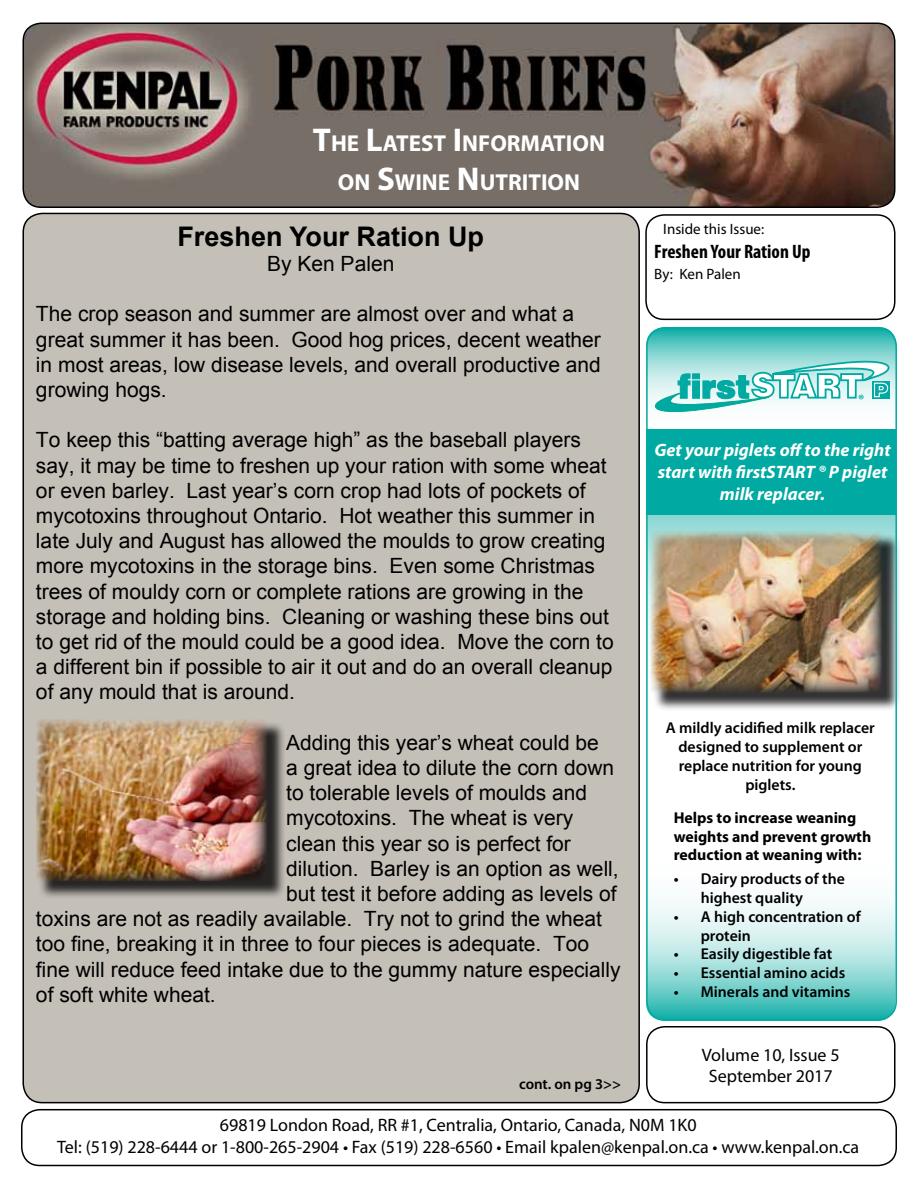
<style>
.page{position:relative;width:918px;height:1188px;background:#fff}
.page>*{position:absolute;margin:0;border:0;box-sizing:border-box;transform-origin:0 0}
.t1{font:700 27px "Arial";color:#000}
.t2{font:700 23.1px/39.6px "Myriad Pro";color:#fff;text-align:center}
.t3{font:21px/25.2px "Arial";color:#000}
.t4{font:700 condensed 19.5px "Myriad Pro";color:#000}
.t5{font:18px/21.6px "Myriad Pro";color:#000;text-align:center}
.t6{font:italic 700 18px/21.6px "Myriad Pro";color:#fff;text-align:center}
.t7{font:600 15.75px/18.9px "Myriad Pro";color:#000}
.t8{font:700 15.75px/18.9px "Myriad Pro";color:#000}
.t9{font:15px "Myriad Pro";color:#000}
.t10{font:600 15px "Myriad Pro";color:#000}
.t11{font:700 13.65px "Myriad Pro";color:#00a9a1}
.s1{font-size:33px}
</style>
<div class="page">
<svg style="left:646px;top:450px;width:251px;height:288px"></svg>
<img style="left:25px;top:23px;width:870px;height:184px">
<div style="left:22px;top:22px;width:873px;height:186px;border:2px solid #000;border-radius:18px"></div>
<div style="left:23px;top:213px;width:616px;height:890px;background:#c4bfb7;border-radius:19px"></div>
<div style="left:21px;top:1109px;width:876px;height:57px;border:2px solid #000;border-radius:18px"></div>
<div style="left:645px;top:214px;width:251px;height:106px;border:2px solid #010000;border-radius:18px"></div>
<div style="left:646px;top:1026px;width:250px;height:77px;border:2px solid #000;border-radius:18px"></div>
<svg style="left:647px;top:328px;width:249px;height:114px"></svg>
<svg style="left:655px;top:361px;width:235px;height:51px"></svg>
<svg style="left:646px;top:841px;width:250px;height:180px"></svg>
<div style="left:646px;top:429px;width:250px;height:86px;background:#00a9a1"></div>
<div style="left:653px;top:533px;width:248px;height:178px;background:#000;opacity:.8"></div>
<img style="left:651px;top:531px;width:231px;height:161px">
<div style="left:646px;top:327px;width:251px;height:694px;border:2px solid #00a9a1;border-radius:19px"></div>
<div style="left:38px;top:722px;width:248px;height:177px;background:#000;opacity:.8"></div>
<img style="left:36px;top:719px;width:231px;height:162px">
<p class="t2" style="left:313px;top:122px;width:294px"><span class="s1">T</span>HE <span class="s1">L</span>ATEST <span class="s1">I</span>NFORMATION<br>ON <span class="s1">S</span>WINE <span class="s1">N</span> UTRITION</p>
<p class="t1" style="left:177px;top:218px;width:308px">Freshen Your Ration Up</p>
<p class="t3" style="left:267px;top:251px;width:129px">By Ken Palen</p>
<p class="t3" style="left:36px;top:302px;width:566px">The crop season and summer are almost over and what a great summer it has been. Good hog prices, decent weather in most areas, low disease levels, and overall productive and growing hogs.</p>
<p class="t3" style="left:36px;top:428px;width:579px">To keep this “batting average high” as the baseball players say, it may be time to freshen up your ration with some wheat or even barley. Last year’s corn crop had lots of pockets of mycotoxins throughout Ontario. Hot weather this summer in late July and August has allowed the moulds to grow creating more mycotoxins in the storage bins. Even some Christmas trees of mouldy corn or complete rations are growing in the storage and holding bins. Cleaning or washing these bins out to get rid of the mould could be a good idea. Move the corn to a different bin if possible to air it out and do an overall cleanup of any mould that is around.</p>
<p class="t3" style="left:286px;top:730px;width:314px">Adding this year’s wheat could be</p>
<p class="t3" style="left:286px;top:755px;width:330px">a great idea to dilute the corn down</p>
<p class="t3" style="left:286px;top:781px;width:303px">to tolerable levels of moulds and</p>
<p class="t3" style="left:286px;top:806px;width:289px">mycotoxins. The wheat is very</p>
<p class="t3" style="left:286px;top:831px;width:286px">clean this year so is perfect for</p>
<p class="t3" style="left:286px;top:856px;width:334px">dilution. Barley is an option as well,</p>
<p class="t3" style="left:286px;top:881px;width:332px">but test it before adding as levels of</p>
<p class="t3" style="left:36px;top:907px;width:568px">toxins are not as readily available. Try not to grind the wheat</p>
<p class="t3" style="left:36px;top:932px;width:555px">too fine, breaking it in three to four pieces is adequate. Too</p>
<p class="t3" style="left:36px;top:957px;width:586px">fine will reduce feed intake due to the gummy nature especially</p>
<p class="t3" style="left:36px;top:982px;width:181px">of soft white wheat.</p>
<p class="t10" style="left:519px;top:1075px;width:103px">cont. on pg 3&gt;&gt;</p>
<p class="t9" style="left:663px;top:220px;width:102px">Inside this Issue:</p>
<p class="t4" style="left:654px;top:239px;width:158px">Freshen Your Ration Up</p>
<p class="t9" style="left:654px;top:265px;width:88px">By: Ken Palen</p>
<p class="t11" style="left:858px;top:390px;width:8px">®</p>
<p class="t6" style="left:654px;top:439px;width:238px">Get your piglets off to the right start with firstSTART ® P piglet milk replacer.</p>
<p class="t7" style="left:666px;top:718px;width:210px;text-align:center">A mildly acidified milk replacer designed to supplement or replace nutrition for young piglets.</p>
<p class="t8" style="left:674px;top:807px;width:199px">Helps to increase weaning weights and prevent growth reduction at weaning with:</p>
<p class="t7" style="left:701px;top:869px;width:146px;text-indent:-27px">• Dairy products of the highest quality</p>
<p class="t7" style="left:701px;top:906px;width:161px;text-indent:-27px">• A high concentration of protein</p>
<p class="t7" style="left:674px;top:944px;width:160px">• Easily digestible fat</p>
<p class="t7" style="left:674px;top:963px;width:173px">• Essential amino acids</p>
<p class="t7" style="left:674px;top:982px;width:178px">• Minerals and vitamins</p>
<p class="t5" style="left:702px;top:1043px;width:139px">Volume 10, Issue 5<br>September 2017</p>
<p class="t5" style="left:57px;top:1114px;width:803px">69819 London Road, RR #1, Centralia, Ontario, Canada, N0M 1K0<br>Tel: (519) 228-6444 or 1-800-265-2904 • Fax (519) 228-6560 • Email kpalen@kenpal.on.ca • www.kenpal.on.ca</p>
</div>
